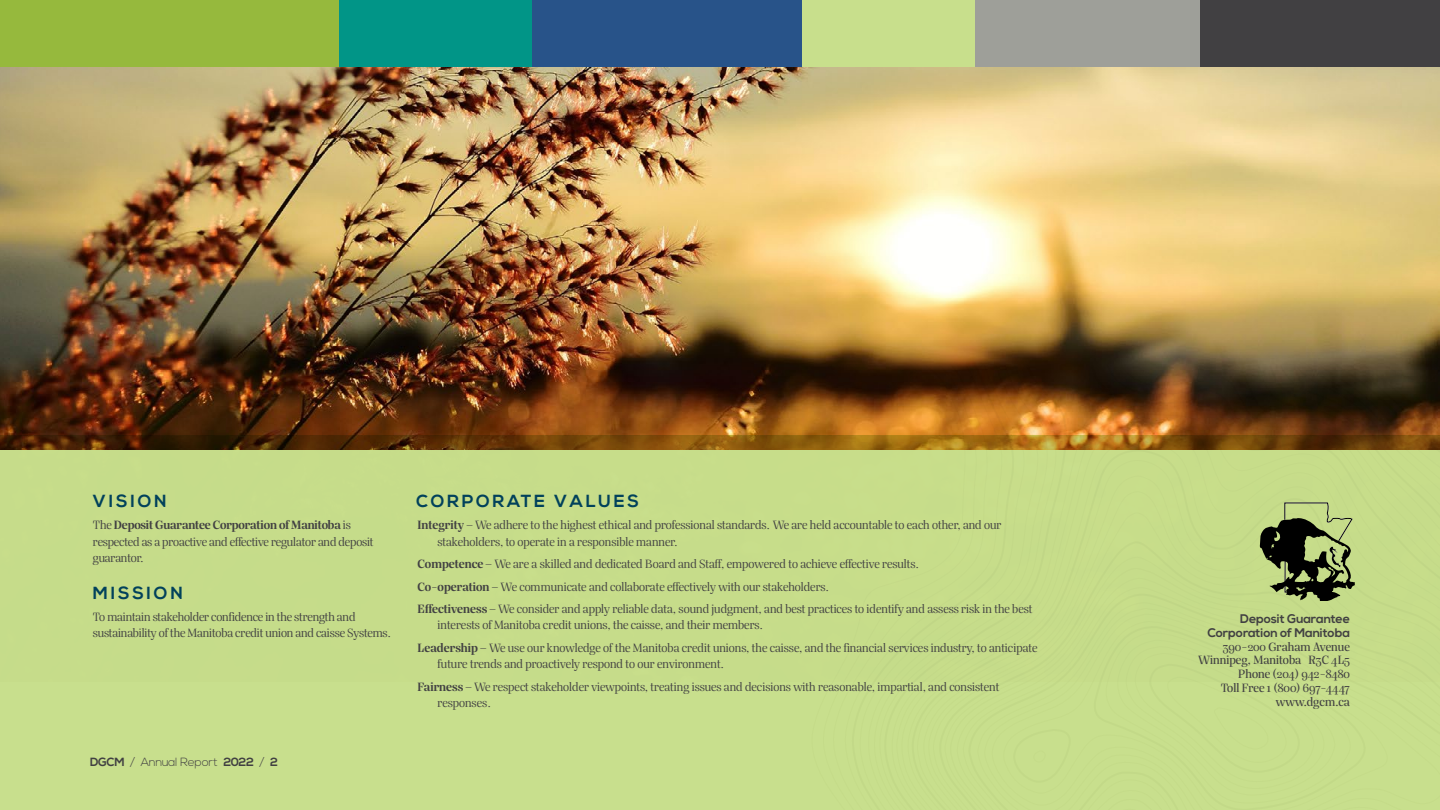
<style>
.page{position:relative;width:1440px;height:810px;background:#fff}
.page>*{position:absolute;margin:0;border:0;box-sizing:border-box;transform-origin:0 0}
.t1{font:700 17.5px "Nexa";letter-spacing:.15em;color:#01415b}
.t2{font:300 13.12px/16.2px "Silva Display";color:#414042}
.t3{font:13.12px/13.8px "Silva Display";color:#414042;text-align:right}
.t4{font:700 12.5px/13.8px "Nexa";letter-spacing:-.01em;color:#414042;text-align:right}
.t5{font:300 11.88px "Nexa";letter-spacing:-.02em;color:#414042}
.s1{font-weight:600}
.s2{font-weight:700}
</style>
<div class="page">
<img style="left:0;top:67px;width:1440px;height:368px">
<div style="left:0;top:450px;width:1440px;height:360px;background:#c8df8c"></div>
<svg style="left:0;top:435px;width:811px;height:15px;background:#5d3407"></svg>
<svg style="left:811px;top:366px;width:21px;height:84px;background:#77470e"></svg>
<svg style="left:1168px;top:366px;width:48px;height:84px;background:#6d3f16"></svg>
<svg style="left:832px;top:366px;width:336px;height:84px;background:#865217"></svg>
<svg style="left:1236px;top:366px;width:204px;height:235px"></svg>
<div style="left:1197px;top:0;width:243px;height:67px;background:#414042"></div>
<div style="left:973px;top:0;width:227px;height:67px;background:#9e9f99"></div>
<div style="left:801px;top:0;width:174px;height:67px;background:#c8df8c"></div>
<div style="left:531px;top:0;width:271px;height:67px;background:#285389"></div>
<div style="left:338px;top:0;width:193px;height:67px;background:#019587"></div>
<div style="left:0;top:0;width:339px;height:67px;background:#96b93d"></div>
<h1 class="t1" style="left:93px;top:491px;width:75px">VISION</h1>
<p class="t2" style="left:93px;top:517px;width:282px">The <span class="s1">Deposit Guarantee Corporation of Manitoba</span> is respected as a proactive and effective regulator and deposit guarantor.</p>
<h1 class="t1" style="left:93px;top:583px;width:91px">MISSION</h1>
<p class="t2" style="left:93px;top:609px;width:300px">To maintain stakeholder confidence in the strength and sustainability of the Manitoba credit union and caisse Systems.</p>
<p class="t5" style="left:90px;top:756px;width:189px"><span class="s2">DGCM</span> / Annual Report <span class="s2">2022</span> / <span class="s2">2</span></p>
<h1 class="t1" style="left:416px;top:491px;width:224px">CORPORATE VALUES</h1>
<p class="t2" style="left:438px;top:517px;width:565px;text-indent:-20px"><span class="s1">Integrity</span>–We adhere to the highest ethical and professional standards. We are held accountable to each other, and our stakeholders, to operate in a responsible manner.</p>
<p class="t2" style="left:418px;top:552px;width:616px;line-height:22.5px"><span class="s1">Competence</span>–We are a skilled and dedicated Board and Staff, empowered to achieve effective results.<br><span class="s1">Co-operation</span>–We communicate and collaborate effectively with our stakeholders.<br><span class="s1">Effectiveness</span>–We consider and apply reliable data, sound judgment, and best practices to identify and assess risk in the best</p>
<p class="t2" style="left:418px;top:614px;width:622px;line-height:22.5px;text-indent:20px">interests of Manitoba credit unions, the caisse, and their members.<br><span class="s1">Leadership</span>–We use our knowledge of the Manitoba credit unions, the caisse, and the financial services industry, to anticipate</p>
<p class="t2" style="left:418px;top:652px;width:583px;line-height:22.5px;text-indent:20px">future trends and proactively respond to our environment.<br><span class="s1">Fairness</span>–We respect stakeholder viewpoints, treating issues and decisions with reasonable, impartial, and consistent</p>
<p class="t2" style="left:438px;top:694px;width:55px">responses.</p>
<p class="t4" style="left:1208px;top:612px;width:144px">Deposit Guarantee<br>Corporation of Manitoba</p>
<p class="t3" style="left:1198px;top:639px;width:153px">390-200 Graham Avenue<br>Winnipeg, Manitoba R3C 4L5<br>Phone (204) 942-8480<br>Toll Free 1 (800) 697-4447 www.dgcm.ca</p>
</div>
